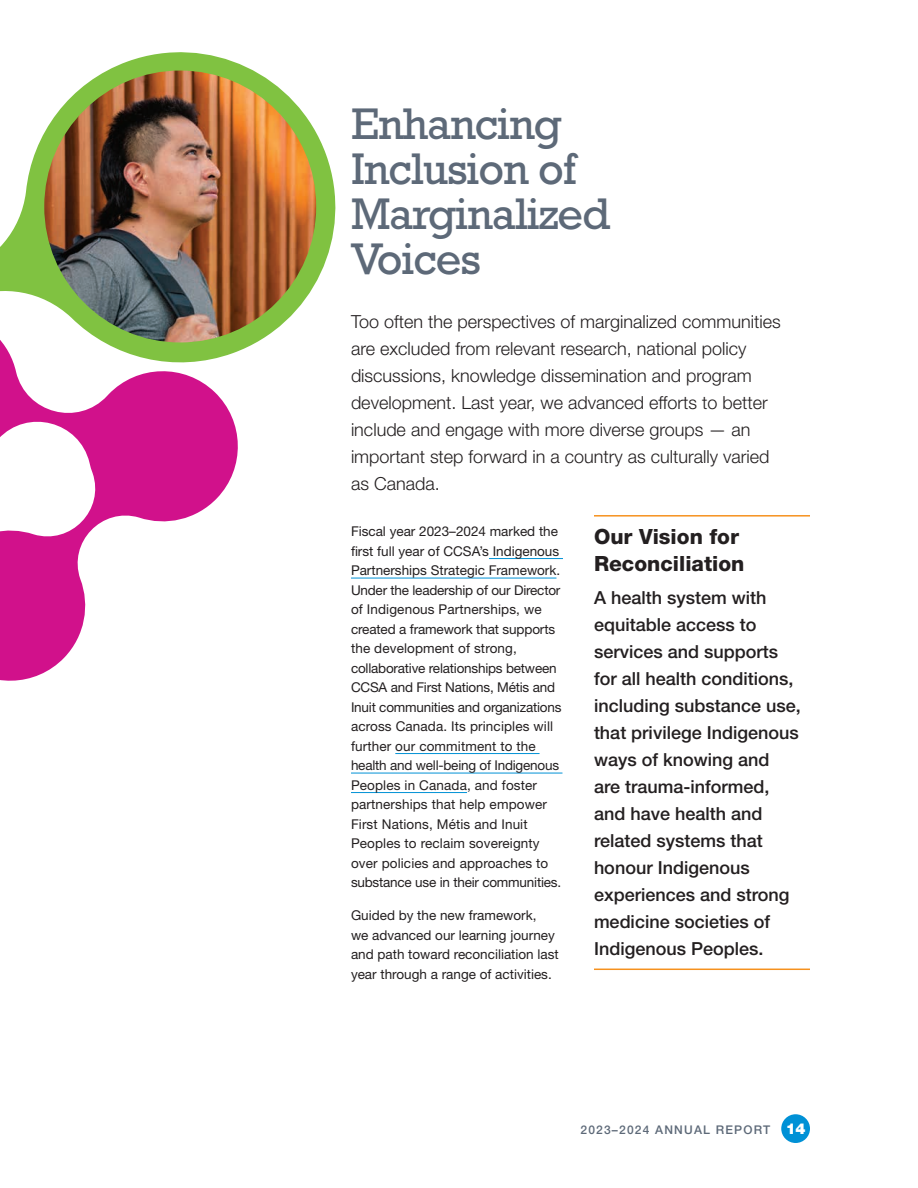
<style>
.page{position:relative;width:918px;height:1188px;background:#fff}
.page>*{position:absolute;margin:0;border:0;box-sizing:border-box;transform-origin:0 0}
.t1{font:45px/45px "Rockwell Std";letter-spacing:-.025em;color:#5d6978}
.t2{font:800 21px/27px "Helvetica Neue LT Std";color:#231f20}
.body_Intro_para{font:300 18px/27px "Helvetica Neue LT Std";color:#231f20}
.body_special_callout{font:500 18px/27px "Helvetica Neue LT Std";color:#231f20}
.body_text{font:13.5px/19.5px "Helvetica Neue LT Std";color:#231f20}
.t3{font:500 12px "Helvetica Neue LT Std";letter-spacing:.1em;color:#5d6978}
.s1{font-weight:900;font-size:15px;color:#fff}
</style>
<div class="page">
<div style="left:781px;top:1114px;width:29px;height:29px;background:#0091d6;border-radius:50%"></div>
<svg style="left:0;top:537px;width:86px;height:144px;fill:#d1118b"></svg>
<svg style="left:0;top:52px;width:336px;height:485px"></svg>
<hr style="left:489px;top:558px;width:74px;height:1px;background:#0091d6">
<hr style="left:351px;top:578px;width:205px;height:1px;background:#0091d6">
<hr style="left:395px;top:753px;width:145px;height:1px;background:#0091d6">
<hr style="left:351px;top:773px;width:211px;height:1px;background:#0091d6">
<hr style="left:351px;top:792px;width:116px;height:1px;background:#0091d6">
<hr style="left:594px;top:515px;width:216px;height:2px;background:#f6911e">
<hr style="left:594px;top:969px;width:216px;height:1px;background:#f6911e">
<img style="left:44px;top:71px;width:272px;height:271px;border-radius:136px">
<h2 class="t1" style="left:351px;top:100px;width:261px">Enhancing<br>Inclusion of<br>Marginalized<br>Voices</h2>
<p class="body_Intro_para" style="left:351px;top:307px;width:431px">Too often the perspectives of marginalized communities are excluded from relevant research, national policy discussions, knowledge dissemination and program development. Last year, we advanced efforts to better include and engage with more diverse groups — an important step forward in a country as culturally varied as Canada.</p>
<p class="body_text" style="left:351px;top:521px;width:212px">Fiscal year 2023–2024 marked the first full year of CCSA’s Indigenous Partnerships Strategic Framework.<br>Under the leadership of our Director of Indigenous Partnerships, we created a framework that supports the development of strong, collaborative relationships between CCSA and First Nations, Métis and Inuit communities and organizations across Canada. Its principles will further our commitment to the health and well-being of Indigenous Peoples in Canada, and foster partnerships that help empower First Nations, Métis and Inuit Peoples to reclaim sovereignty over policies and approaches to substance use in their communities.</p>
<p class="body_text" style="left:351px;top:905px;width:209px">Guided by the new framework,<br>we advanced our learning journey and path toward reconciliation last year through a range of activities.</p>
<h4 class="t2" style="left:594px;top:523px;width:152px">Our Vision for<br>Reconciliation</h4>
<p class="body_special_callout" style="left:594px;top:584px;width:208px">A health system with equitable access to services and supports for all health conditions, including substance use, that privilege Indigenous ways of knowing and<br>are trauma-informed, and have health and related systems that honour Indigenous experiences and strong medicine societies of<br>Indigenous Peoples.</p>
<p class="t3" style="left:580px;top:1122px;width:226px">2023–2024 ANNUAL REPORT <span class="s1">14</span></p>
</div>
